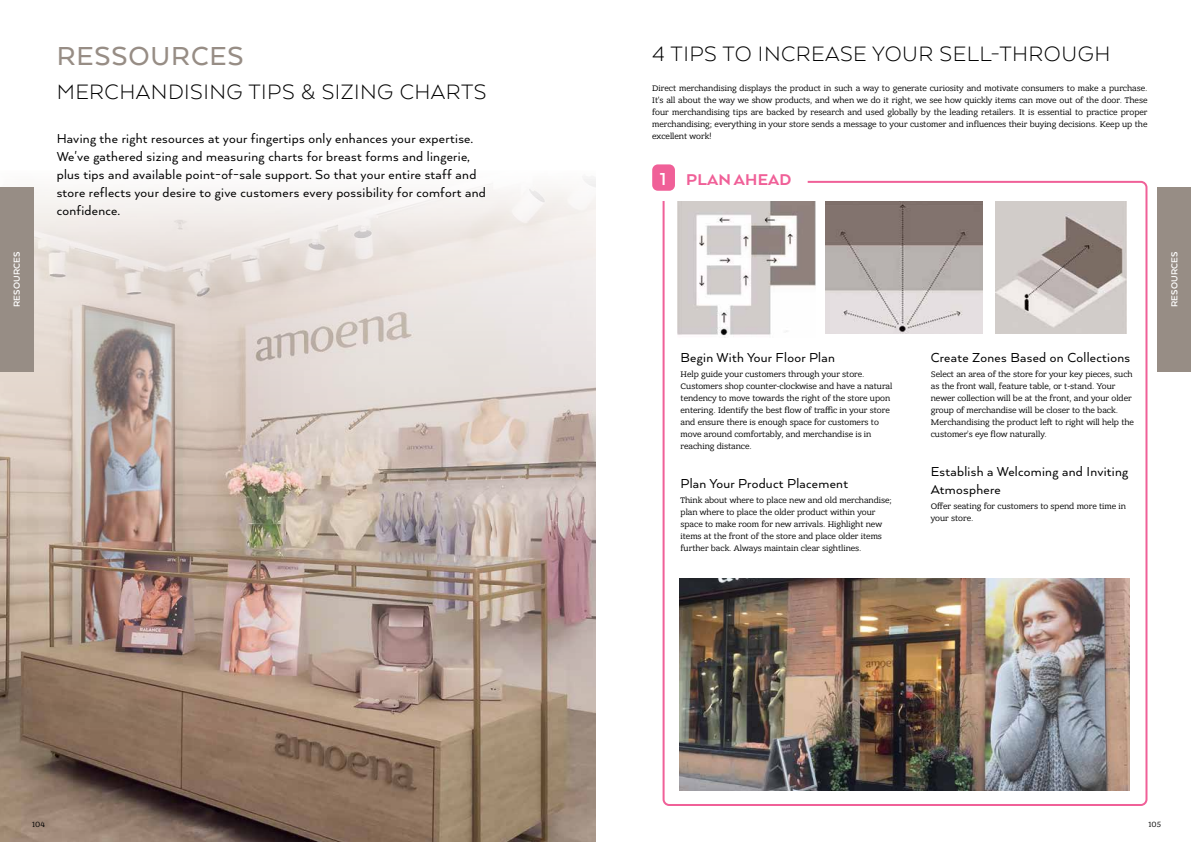
<style>
.page{position:relative;width:1191px;height:842px;background:#fff}
.page>*{position:absolute;margin:0;border:0;box-sizing:border-box;transform-origin:0 0}
.t1{font:500 30px "Arquitecta";letter-spacing:.03em;color:#978d85}
.t2{font:300 24px "Arquitecta";letter-spacing:.02em;color:#000}
.t3{font:800 18px "Arquitecta";letter-spacing:.01em;color:#f06098}
.t4{font:15px/18px "Arquitecta";letter-spacing:.02em;color:#000}
.t5{font:700 10px "Arquitecta";letter-spacing:.02em;color:#fff}
.t6{font:8.5px/12px "Bandera Pro";color:#000}
.t7{font:8px "Bandera Pro";color:#000}
.s1{font-weight:700;font-size:20px;color:#fff}
</style>
<div class="page">
<img style="left:0;top:176px;width:595px;height:666px">
<div style="left:652px;top:164px;width:23px;height:27px;background:#f06098;border-radius:6px"></div>
<img style="left:661px;top:180px;width:487px;height:626px">
<div style="left:1157px;top:187px;width:34px;height:184px;background:#978d85"></div>
<div style="left:0;top:187px;width:34px;height:184px;background:#978d85"></div>
<h1 class="t1" style="left:57px;top:37px;width:188px">RESSOURCES</h1>
<h2 class="t2" style="left:57px;top:76px;width:431px">MERCHANDISING TIPS &amp; SIZING CHARTS</h2>
<p class="t4" style="left:57px;top:129px;width:431px">Having the right resources at your fingertips only enhances your expertise.<br>We've gathered sizing and measuring charts for breast forms and lingerie, plus tips and available point-of-sale support. So that your entire staff and store reflects your desire to give customers every possibility for comfort and confidence.</p>
<h2 class="t2" style="left:652px;top:38px;width:459px">4 TIPS TO INCREASE YOUR SELL-THROUGH</h2>
<p class="t6" style="left:652px;top:83px;width:497px;text-align:justify">Direct merchandising displays the product in such a way to generate curiosity and motivate consumers to make a purchase.<br>It's all about the way we show products, and when we do it right, we see how quickly items can move out of the door. These four merchandising tips are backed by research and used globally by the leading retailers. It is essential to practice proper merchandising; everything in your store sends a message to your customer and influences their buying decisions. Keep up the excellent work!</p>
<h3 class="t3" style="left:660px;top:168px;width:133px"><span class="s1">1</span> PLAN AHEAD</h3>
<p class="t5" style="left:10px;top:307px;width:58px;rotate:-90deg">RESOURCES</p>
<p class="t5" style="left:1168px;top:307px;width:58px;rotate:-90deg">RESOURCES</p>
<h3 class="t4" style="left:680px;top:348px;width:156px">Begin With Your Floor Plan</h3>
<p class="t6" style="left:680px;top:368px;width:213px">Help guide your customers through your store.<br>Customers shop counter-clockwise and have a natural tendency to move towards the right of the store upon entering. Identify the best flow of traffic in your store and ensure there is enough space for customers to move around comfortably, and merchandise is in reaching distance.</p>
<h3 class="t4" style="left:680px;top:474px;width:169px">Plan Your Product Placement</h3>
<p class="t6" style="left:680px;top:494px;width:213px">Think about where to place new and old merchandise; plan where to place the older product within your space to make room for new arrivals. Highlight new items at the front of the store and place older items further back. Always maintain clear sightlines.</p>
<h3 class="t4" style="left:930px;top:348px;width:201px">Create Zones Based on Collections</h3>
<p class="t6" style="left:930px;top:368px;width:205px">Select an area of the store for your key pieces, such as the front wall, feature table, or t-stand. Your newer collection will be at the front, and your older group of merchandise will be closer to the back.<br>Merchandising the product left to right will help the customer’s eye flow naturally.</p>
<h3 class="t4" style="left:930px;top:462px;width:199px">Establish a Welcoming and Inviting<br>Atmosphere</h3>
<p class="t6" style="left:930px;top:500px;width:197px">Offer seating for customers to spend more time in your store.</p>
<p class="t7" style="left:32px;top:819px;width:15px">104</p>
<p class="t7" style="left:1148px;top:819px;width:14px">105</p>
</div>
